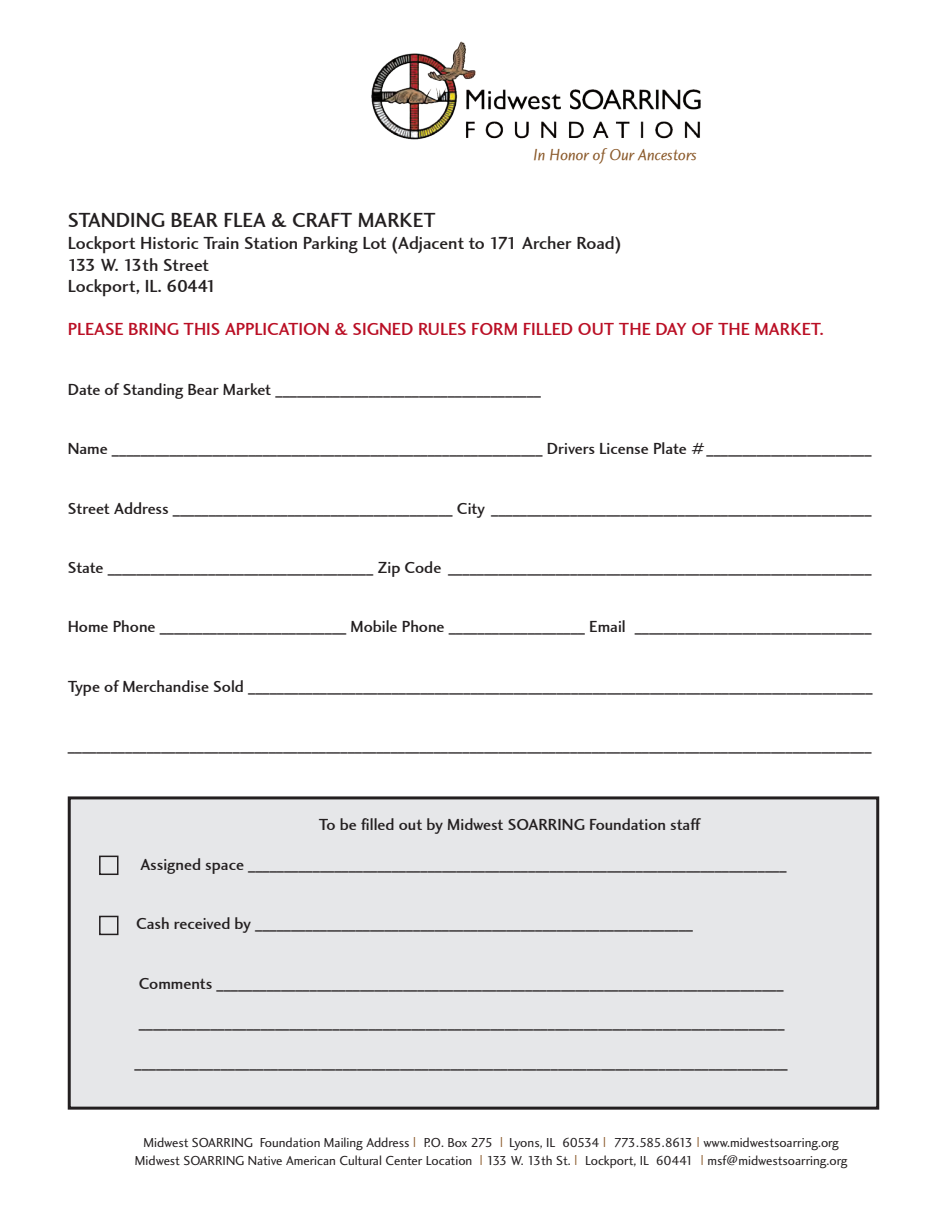
<style>
.page{position:relative;width:945px;height:1215px;background:#fff}
.page>*{position:absolute;margin:0;border:0;box-sizing:border-box;transform-origin:0 0}
.t1{font:21px "Charlotte Sans Medium LET";color:#231f20}
.t2{font:18px/21.6px "Charlotte Sans Medium LET";color:#231f20}
.t3{font:18px "Charlotte Sans Medium LET";color:#ba0f25}
.t4{font:16.5px "Charlotte Sans Medium LET";color:#231f20}
.t5{font:16.5px "Charlotte Sans Book Italic LET";color:#8b5a2b}
.t6{font:13.5px/18px "Charlotte Sans Book Plain";color:#231f20;text-align:center}
.s1{font-size:15px;color:#8b5a2b}
</style>
<div class="page">
<div style="left:69px;top:798px;width:809px;height:310px;background:#e6e7e9"></div>
<div style="left:68px;top:796px;width:811px;height:314px;border:3px solid #231f20"></div>
<div style="left:99px;top:916px;width:19px;height:19px;border:2px solid #231f20"></div>
<div style="left:99px;top:856px;width:19px;height:19px;border:2px solid #231f20"></div>
<img style="left:371px;top:41px;width:330px;height:99px">
<p class="t5" style="left:533px;top:145px;width:165px">In Honor of Our Ancestors</p>
<p class="t1" style="left:68px;top:208px;width:369px">STANDING BEAR FLEA &amp; CRAFT MARKET</p>
<p class="t2" style="left:68px;top:232px;width:556px">Lockport Historic Train Station Parking Lot (Adjacent to 171 Archer Road)<br>133 W. 13th Street<br>Lockport, IL. 60441</p>
<p class="t3" style="left:68px;top:319px;width:758px">PLEASE BRING THIS APPLICATION &amp; SIGNED RULES FORM FILLED OUT THE DAY OF THE MARKET.</p>
<p class="t4" style="left:68px;top:380px;width:475px">Date of Standing Bear Market _____________________________________</p>
<p class="t4" style="left:68px;top:439px;width:805px">Name ____________________________________________________________ Drivers License Plate #_______________________</p>
<p class="t4" style="left:68px;top:499px;width:805px">Street Address _______________________________________ City _____________________________________________________</p>
<p class="t4" style="left:68px;top:558px;width:805px">State _____________________________________ Zip Code ___________________________________________________________</p>
<p class="t4" style="left:68px;top:617px;width:805px">Home Phone __________________________ Mobile Phone ___________________ Email _________________________________</p>
<p class="t4" style="left:68px;top:677px;width:806px">Type of Merchandise Sold _______________________________________________________________________________________</p>
<p class="t4" style="left:68px;top:736px;width:805px">________________________________________________________________________________________________________________</p>
<p class="t4" style="left:319px;top:815px;width:383px">To be filled out by Midwest SOARRING Foundation staff</p>
<p class="t4" style="left:140px;top:855px;width:648px">Assigned space ___________________________________________________________________________</p>
<p class="t4" style="left:136px;top:914px;width:558px">Cash received by _____________________________________________________________</p>
<p class="t4" style="left:139px;top:974px;width:646px">Comments _______________________________________________________________________________</p>
<p class="t4" style="left:139px;top:1013px;width:647px">__________________________________________________________________________________________</p>
<p class="t4" style="left:135px;top:1053px;width:655px">___________________________________________________________________________________________</p>
<p class="t6" style="left:135px;top:1134px;width:714px">Midwest SOARRING Foundation Mailing Address <span class="s1">|</span> P.O. Box 275 <span class="s1">|</span> Lyons, IL 60534 <span class="s1">|</span> 773.585.8613 <span class="s1">|</span> www.midwestsoarring.org<br>Midwest SOARRING Native American Cultural Center Location <span class="s1">|</span> 133 W. 13th St. <span class="s1">|</span> Lockport, IL 60441 <span class="s1">|</span> msf@midwestsoarring.org</p>
</div>
